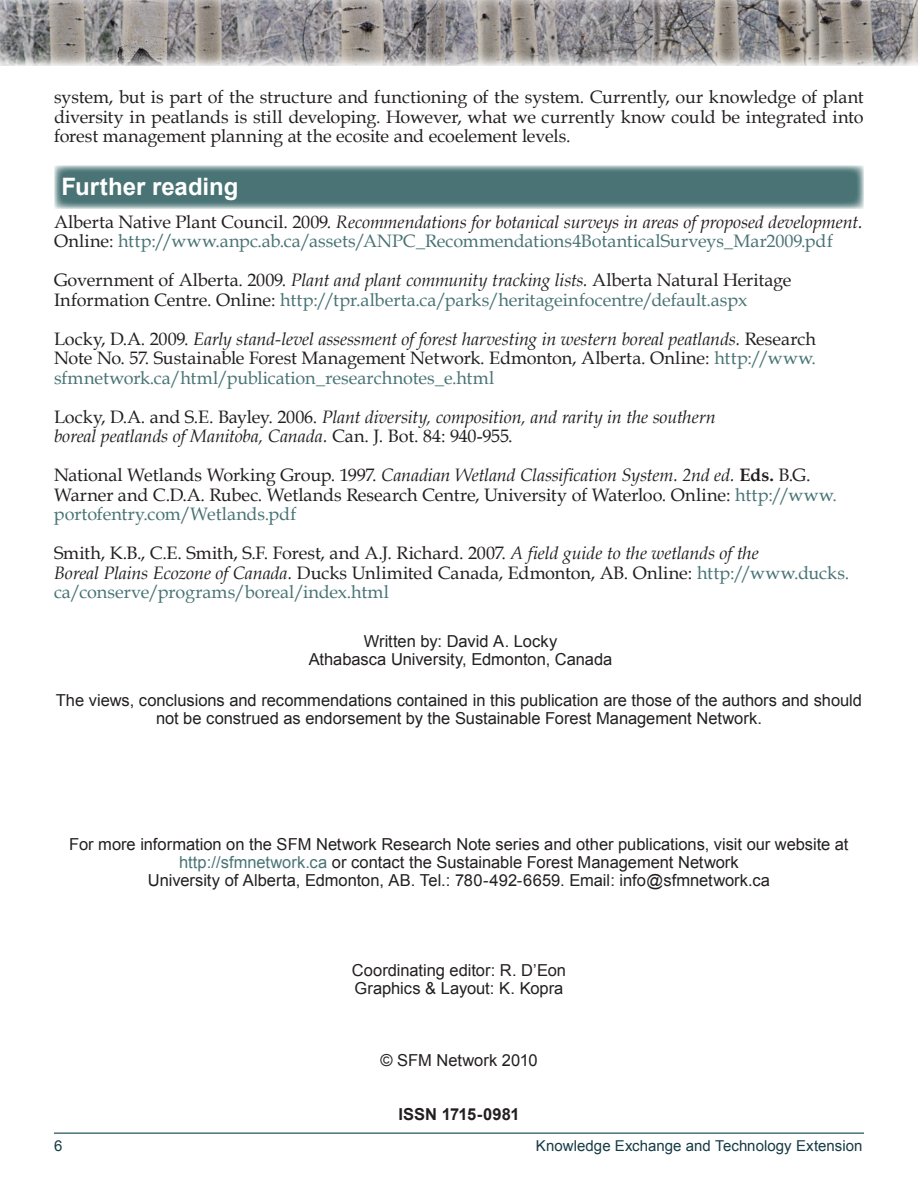
<style>
.page{position:relative;width:918px;height:1188px;background:#fff}
.page>*{position:absolute;margin:0;border:0;box-sizing:border-box;transform-origin:0 0}
.t1{font:700 24px "Arial";color:#fff}
.t2{font:18px/19.5px "Book Antiqua";color:#231f20}
.t3{font:18px/19.5px "Book Antiqua";color:#497375}
.t4{font:italic 18px/19.5px "Book Antiqua";letter-spacing:-.01em;color:#231f20}
.t5{font:16.5px/18px "Arial";letter-spacing:-.005em;color:#231f20;text-align:center}
.t6{font:700 16.5px "Arial";color:#231f20}
.t7{font:15px "Arial";color:#163b45}
.s1{color:#231f20}
.s2{font-style:italic;color:#231f20}
.s3{font-style:italic}
.s4{color:#497375}
.s5{font-style:normal}
.s6{font-weight:700}
</style>
<div class="page">
<hr style="left:54px;top:1132px;width:810px;height:2px;background:#497375">
<img style="left:0;top:0;width:918px;height:66px">
<svg style="left:54px;top:165px;width:810px;height:43px;background:#5c8183"></svg>
<p class="t2" style="left:54px;top:87px;width:811px;text-align:justify">system, but is part of the structure and functioning of the system. Currently, our knowledge of plant diversity in peatlands is still developing. However, what we currently know could be integrated into forest management planning at the ecosite and ecoelement levels.</p>
<h1 class="t1" style="left:62px;top:171px;width:178px">Further reading</h1>
<p class="t3" style="left:54px;top:211px;width:810px"><span class="s1">Alberta Native Plant Council. 2009.</span> <span class="s2">Recommendations for botanical surveys in areas of proposed development.<br></span><span class="s1">Online:</span> http://www.anpc.ab.ca/assets/ANPC_Recommendations4BotanticalSurveys_Mar2009.pdf</p>
<p class="t2" style="left:54px;top:270px;width:739px">Government of Alberta. 2009. <span class="s3">Plant and plant community tracking lists.</span> Alberta Natural Heritage<br>Information Centre. Online: <span class="s4">http://tpr.alberta.ca/parks/heritageinfocentre/default.aspx</span></p>
<p class="t2" style="left:54px;top:328px;width:764px;text-align:justify">Locky, D.A. 2009. <span class="s3">Early stand-level assessment of forest harvesting in western boreal peatlands.</span> Research Note No. 57. Sustainable Forest Management Network. Edmonton, Alberta. Online: <span class="s4">http://www. sfmnetwork.ca/html/publication_researchnotes_e.html</span></p>
<p class="t4" style="left:54px;top:406px;width:663px"><span class="s5">Locky, D.A. and S.E. Bayley. 2006.</span> Plant diversity, composition, and rarity in the southern boreal peatlands of Manitoba, Canada. <span class="s5">Can. J. Bot. 84: 940-955.</span></p>
<p class="t2" style="left:54px;top:465px;width:784px">National Wetlands Working Group. 1997. <span class="s3">Canadian Wetland Classification System. 2nd ed.</span> <span class="s6">Eds.</span> B.G.<br>Warner and C.D.A. Rubec. Wetlands Research Centre, University of Waterloo. Online: <span class="s4">http://www. portofentry.com/Wetlands.pdf</span></p>
<p class="t2" style="left:54px;top:543px;width:797px">Smith, K.B., C.E. Smith, S.F. Forest, and A.J. Richard. 2007. <span class="s3">A field guide to the wetlands of the<br>Boreal Plains Ecozone of Canada.</span> Ducks Unlimited Canada, Edmonton, AB. Online: <span class="s4">http://www.ducks. ca/conserve/programs/boreal/index.html</span></p>
<p class="t5" style="left:309px;top:632px;width:305px">Written by: David A. Locky<br>Athabasca University, Edmonton, Canada</p>
<p class="t5" style="left:56px;top:691px;width:808px">The views, conclusions and recommendations contained in this publication are those of the authors and should not be construed as endorsement by the Sustainable Forest Management Network.</p>
<p class="t5" style="left:69px;top:835px;width:781px">For more information on the SFM Network Research Note series and other publications, visit our website at <span class="s4">http://sfmnetwork.ca</span> or contact the Sustainable Forest Management Network<br>University of Alberta, Edmonton, AB. Tel.: 780-492-6659. Email: info@sfmnetwork.ca</p>
<p class="t5" style="left:352px;top:961px;width:216px;text-align:left">Coordinating editor: R. D’Eon<br>Graphics &amp; Layout: K. Kopra</p>
<p class="t5" style="left:380px;top:1051px;width:159px">© SFM Network 2010</p>
<p class="t6" style="left:398px;top:1103px;width:123px">ISSN 1715-0981</p>
<p class="t7" style="left:54px;top:1136px;width:10px">6</p>
<p class="t7" style="left:536px;top:1136px;width:328px">Knowledge Exchange and Technology Extension</p>
</div>
